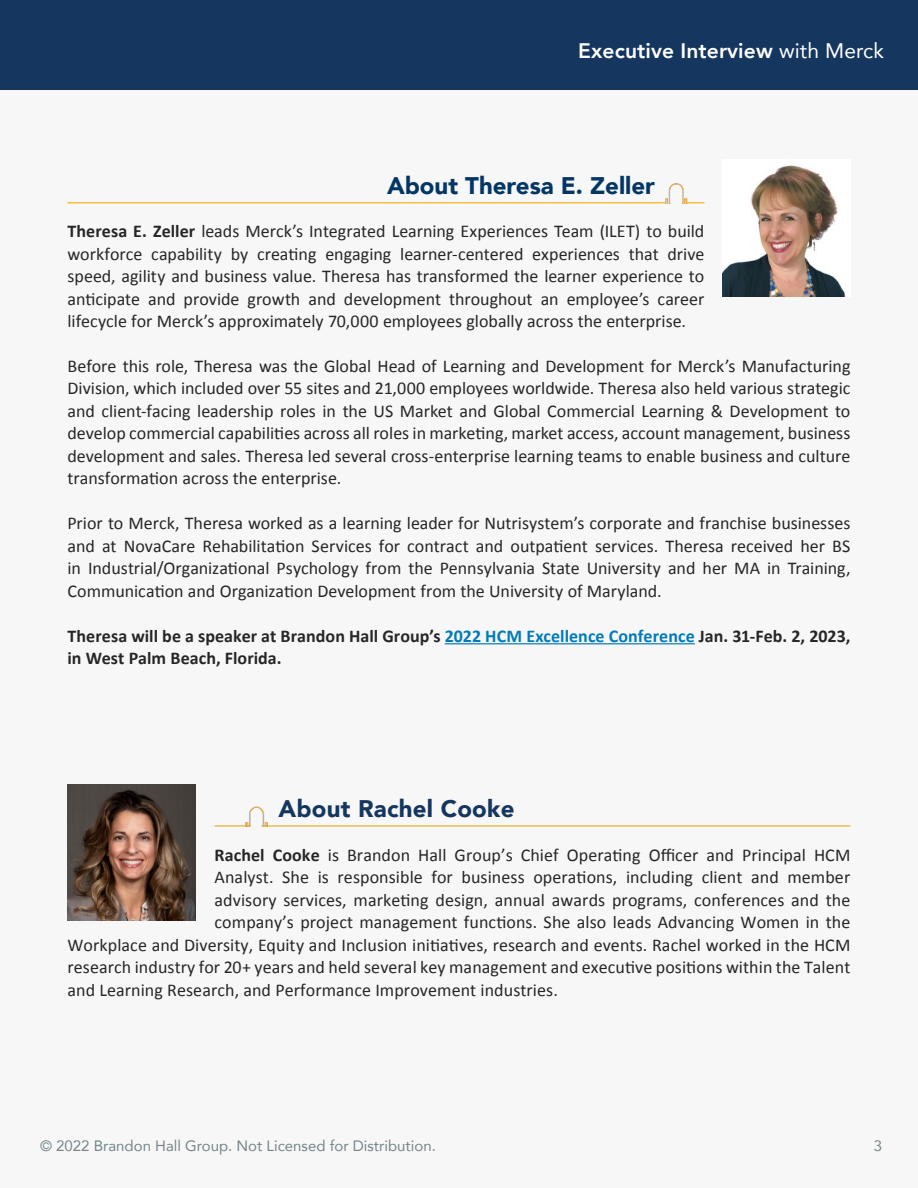
<style>
.page{position:relative;width:918px;height:1188px;background:#f7f7f7}
.page>*{position:absolute;margin:0;border:0;box-sizing:border-box;transform-origin:0 0}
.t1{font:900 24px "Avenir";color:#033664}
.t2{font:900 24px "Avenir";letter-spacing:.01em;color:#15365f}
.t3{font:800 21px "Avenir";letter-spacing:.005em;color:#fff}
.body_copy{font:18px/22.5px "Calibri";letter-spacing:.005em;color:#262626;text-align:justify}
.body_copy-2{font:700 18px/22.5px "Calibri";letter-spacing:.005em;color:#262626}
.t4{font:15px "Avenir";color:#758589}
.s1{font-weight:400}
.s2{font-weight:700}
.s3{color:#007ab8}
</style>
<div class="page">
<div style="left:0;top:0;width:918px;height:90px;background:#15365f"></div>
<img style="left:68px;top:784px;width:127px;height:137px">
<img style="left:245px;top:806px;width:23px;height:21px">
<hr style="left:215px;top:825px;width:35px;height:2px;background:#e4aa1f">
<hr style="left:261px;top:825px;width:590px;height:2px;background:#e4aa1f">
<img style="left:723px;top:165px;width:122px;height:132px">
<hr style="left:445px;top:643px;width:250px;height:1px;background:#007ab8">
<img style="left:665px;top:183px;width:40px;height:20px">
<svg style="left:687px;top:202px;width:17px;height:1px"></svg>
<hr style="left:68px;top:202px;width:597px;height:1px;background:#f8ac00">
<p class="t3" style="left:578px;top:35px;width:307px">Executive Interview <span class="s1">with Merck</span></p>
<p class="t1" style="left:387px;top:165px;width:269px">About Theresa E. Zeller</p>
<p class="body_copy" style="left:68px;top:220px;width:638px"><span class="s2">Theresa E. Zeller</span> leads Merck’s Integrated Learning Experiences Team (ILET) to build workforce capability by creating engaging learner-centered experiences that drive speed, agility and business value. Theresa has transformed the learner experience to anticipate and provide growth and development throughout an employee’s career lifecycle for Merck’s approximately 70,000 employees globally across the enterprise.</p>
<p class="body_copy" style="left:68px;top:354px;width:784px">Before this role, Theresa was the Global Head of Learning and Development for Merck’s Manufacturing Division, which included over 55 sites and 21,000 employees worldwide. Theresa also held various strategic and client-facing leadership roles in the US Market and Global Commercial Learning &amp; Development to develop commercial capabilities across all roles in marketing, market access, account management, business development and sales. Theresa led several cross-enterprise learning teams to enable business and culture transformation across the enterprise.</p>
<p class="body_copy" style="left:68px;top:512px;width:785px">Prior to Merck, Theresa worked as a learning leader for Nutrisystem’s corporate and franchise businesses and at NovaCare Rehabilitation Services for contract and outpatient services. Theresa received her BS in Industrial/Organizational Psychology from the Pennsylvania State University and her MA in Training, Communication and Organization Development from the University of Maryland.</p>
<p class="body_copy-2" style="left:68px;top:624px;width:784px">Theresa will be a speaker at Brandon Hall Group’s <span class="s3">2022 HCM Excellence Conference</span> Jan. 31-Feb. 2, 2023, in West Palm Beach, Florida.</p>
<p class="t2" style="left:279px;top:788px;width:238px">About Rachel Cooke</p>
<p class="body_copy" style="left:215px;top:843px;width:637px"><span class="s2">Rachel Cooke</span> is Brandon Hall Group’s Chief Operating Officer and Principal HCM Analyst. She is responsible for business operations, including client and member advisory services, marketing design, annual awards programs, conferences and the company’s project management functions. She also leads Advancing Women in the</p>
<p class="body_copy" style="left:68px;top:933px;width:784px">Workplace and Diversity, Equity and Inclusion initiatives, research and events. Rachel worked in the HCM research industry for 20+ years and held several key management and executive positions within the Talent and Learning Research, and Performance Improvement industries.</p>
<p class="t4" style="left:40px;top:1133px;width:397px">© 2022 Brandon Hall Group. Not Licensed for Distribution.</p>
<p class="t4" style="left:874px;top:1133px;width:10px">3</p>
</div>
